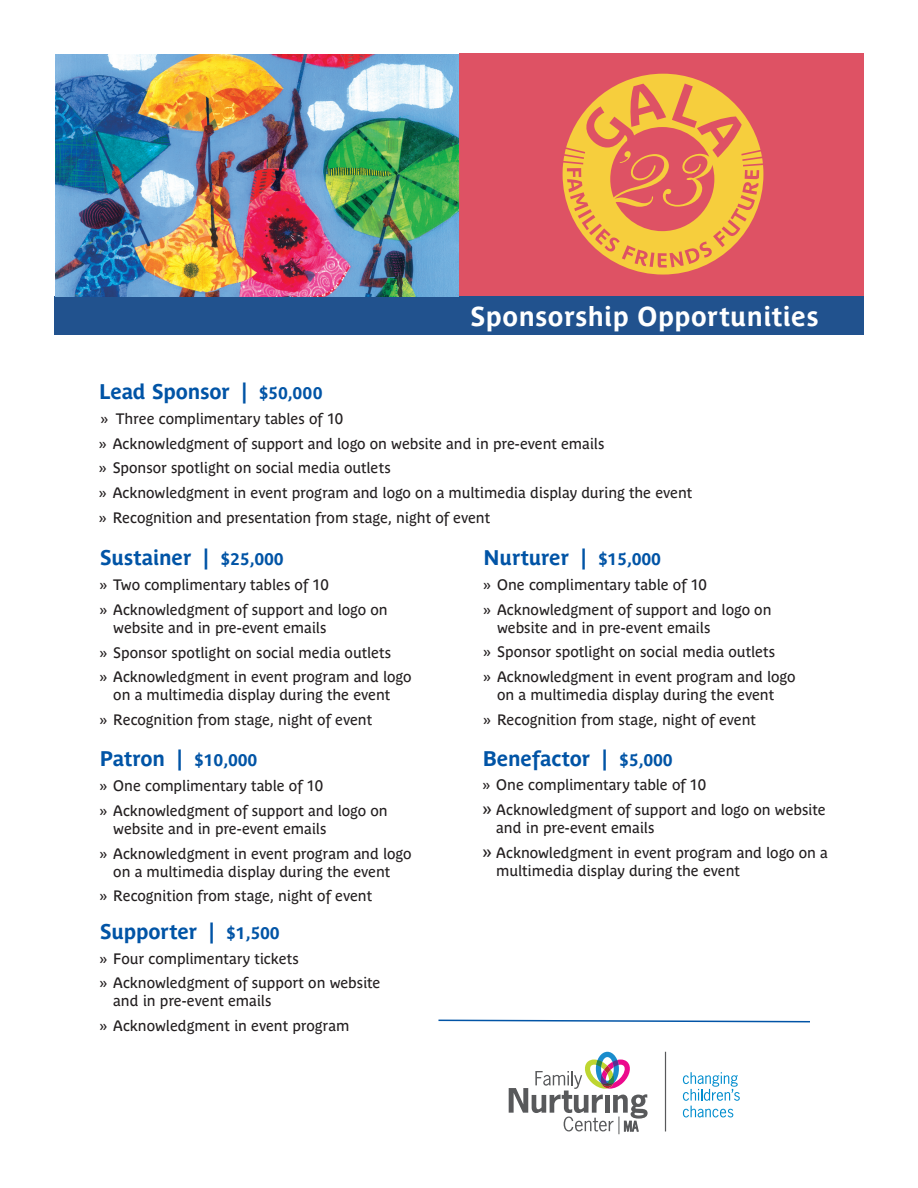
<style>
.page{position:relative;width:918px;height:1188px;background:#fff}
.page>*{position:absolute;margin:0;border:0;box-sizing:border-box;transform-origin:0 0}
.t1{font:700 27px "Parisine Plus Std";letter-spacing:.01em;color:#fff}
.t2{font:700 21px "Parisine Plus Std";letter-spacing:-.01em;color:#0154a6}
.Bullet{font:15px/18px "Parisine Plus Std";letter-spacing:-.005em;color:#231f20}
.s1{font-size:16.5px}
.s2{font-size:18px}
</style>
<div class="page">
<svg style="left:683px;top:1072px;width:57px;height:45px"></svg>
<hr style="left:665px;top:1052px;width:1px;height:79px;background:#58595b">
<svg style="left:509px;top:1052px;width:139px;height:82px"></svg>
<svg style="left:438px;top:1019px;width:372px;height:4px"></svg>
<div style="left:54px;top:296px;width:810px;height:39px;background:#21528e"></div>
<img style="left:55px;top:54px;width:404px;height:242px">
<div style="left:459px;top:54px;width:405px;height:242px;background:#de5264"></div>
<svg style="left:563px;top:74px;width:200px;height:201px"></svg>
<p class="t1" style="left:470px;top:301px;width:350px">Sponsorship Opportunities</p>
<p class="t2" style="left:99px;top:379px;width:225px">Lead Sponsor | <span class="s1">$50,000</span></p>
<p class="Bullet" style="left:101px;top:409px;width:244px">» Three complimentary tables of 10</p>
<p class="Bullet" style="left:99px;top:434px;width:507px">» Acknowledgment of support and logo on website and in pre-event emails</p>
<p class="Bullet" style="left:99px;top:459px;width:293px">» Sponsor spotlight on social media outlets</p>
<p class="Bullet" style="left:99px;top:484px;width:595px">» Acknowledgment in event program and logo on a multimedia display during the event</p>
<p class="Bullet" style="left:99px;top:508px;width:393px">» Recognition and presentation from stage, night of event</p>
<p class="t2" style="left:100px;top:546px;width:185px">Sustainer | <span class="s1">$25,000</span></p>
<p class="Bullet" style="left:100px;top:576px;width:230px">» Two complimentary tables of 10</p>
<p class="Bullet" style="left:113px;top:601px;width:276px;text-indent:-14px">» Acknowledgment of support and logo on website and in pre-event emails</p>
<p class="Bullet" style="left:100px;top:643px;width:293px">» Sponsor spotlight on social media outlets</p>
<p class="Bullet" style="left:100px;top:668px;width:313px;text-align:center">» Acknowledgment in event program and logo on a multimedia display during the event</p>
<p class="Bullet" style="left:100px;top:711px;width:274px">» Recognition from stage, night of event</p>
<p class="t2" style="left:484px;top:545px;width:179px">Nurturer | <span class="s1">$15,000</span></p>
<p class="Bullet" style="left:484px;top:575px;width:225px">» One complimentary table of 10</p>
<p class="Bullet" style="left:497px;top:600px;width:276px;text-indent:-14px">» Acknowledgment of support and logo on website and in pre-event emails</p>
<p class="Bullet" style="left:484px;top:643px;width:293px">» Sponsor spotlight on social media outlets</p>
<p class="Bullet" style="left:484px;top:668px;width:313px;text-align:center">» Acknowledgment in event program and logo on a multimedia display during the event</p>
<p class="Bullet" style="left:484px;top:710px;width:274px">» Recognition from stage, night of event</p>
<p class="t2" style="left:100px;top:747px;width:159px">Patron | <span class="s1">$10,000</span></p>
<p class="Bullet" style="left:100px;top:777px;width:225px">» One complimentary table of 10</p>
<p class="Bullet" style="left:113px;top:802px;width:276px;text-indent:-14px">» Acknowledgment of support and logo on website and in pre-event emails</p>
<p class="Bullet" style="left:100px;top:844px;width:313px;text-align:center">» Acknowledgment in event program and logo on a multimedia display during the event</p>
<p class="Bullet" style="left:100px;top:887px;width:274px">» Recognition from stage, night of event</p>
<p class="t2" style="left:100px;top:919px;width:181px">Supporter | <span class="s1">$1,500</span></p>
<p class="Bullet" style="left:100px;top:949px;width:201px">» Four complimentary tickets</p>
<p class="Bullet" style="left:113px;top:974px;width:269px;text-indent:-14px">» Acknowledgment of support on website and in pre-event emails</p>
<p class="Bullet" style="left:100px;top:1017px;width:251px">» Acknowledgment in event program</p>
<p class="t2" style="left:483px;top:746px;width:191px">Benefactor | <span class="s1">$5,000</span></p>
<p class="Bullet" style="left:483px;top:776px;width:225px">» One complimentary table of 10</p>
<p class="Bullet" style="left:496px;top:801px;width:331px;text-indent:-14px"><span class="s2">»</span> Acknowledgment of support and logo on website and in pre-event emails</p>
<p class="Bullet" style="left:496px;top:843px;width:333px;text-indent:-14px"><span class="s2">»</span> Acknowledgment in event program and logo on a multimedia display during the event</p>
</div>
